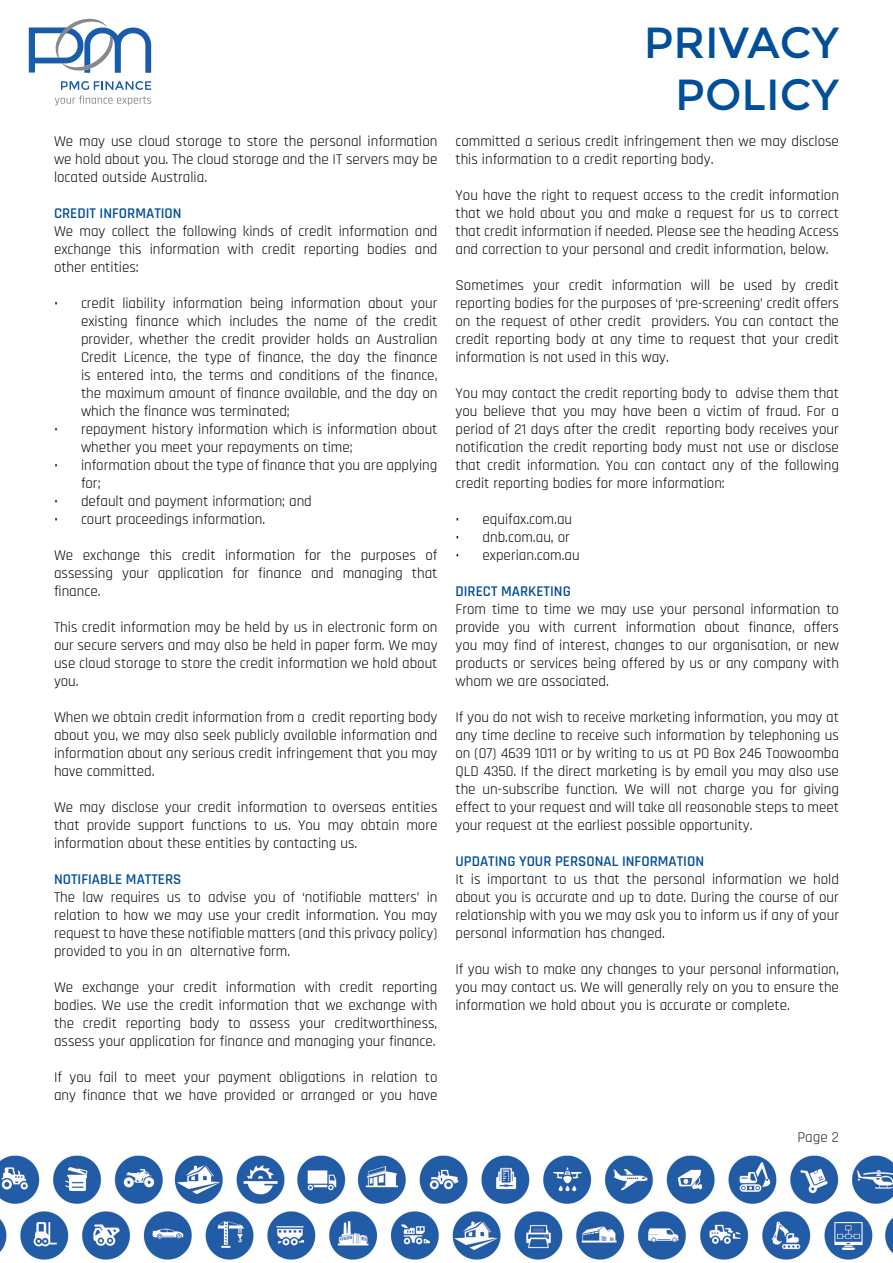
<style>
.page{position:relative;width:893px;height:1263px;background:#fff}
.page>*{position:absolute;margin:0;border:0;box-sizing:border-box;transform-origin:0 0}
.t1{font:43.5px "Montserrat";color:#014e99}
.t2{font:15px/18px "Rajdhani";color:#000;text-align:justify}
.t3{font:600 15px "Rajdhani";color:#014e99}
.t4{font:15px "Rajdhani";color:#231f20}
</style>
<div class="page">
<svg style="left:29px;top:18px;width:122px;height:55px"></svg>
<svg style="left:55px;top:81px;width:96px;height:25px"></svg>
<img style="left:0;top:1155px;width:893px;height:105px">
<p class="t2" style="left:54px;top:132px;width:385px">We may use cloud storage to store the personal information we hold about you. The cloud storage and the IT servers may be located outside Australia.</p>
<p class="t3" style="left:54px;top:204px;width:129px">CREDIT INFORMATION</p>
<p class="t2" style="left:54px;top:222px;width:385px">We may collect the following kinds of credit information and exchange this information with credit reporting bodies and other entities:</p>
<p class="t2" style="left:81px;top:294px;width:358px;text-indent:-27px">• credit liability information being information about your existing finance which includes the name of the credit provider, whether the credit provider holds an Australian Credit Licence, the type of finance, the day the finance is entered into, the terms and conditions of the finance, the maximum amount of finance available, and the day on which the finance was terminated;</p>
<p class="t2" style="left:81px;top:420px;width:358px;text-indent:-27px">• repayment history information which is information about whether you meet your repayments on time;</p>
<p class="t2" style="left:81px;top:456px;width:358px;text-indent:-27px">• information about the type of finance that you are applying for;</p>
<p class="t2" style="left:54px;top:492px;width:259px">• default and payment information; and</p>
<p class="t2" style="left:54px;top:510px;width:213px">• court proceedings information.</p>
<p class="t2" style="left:54px;top:546px;width:385px">We exchange this credit information for the purposes of assessing your application for finance and managing that finance.</p>
<p class="t2" style="left:54px;top:618px;width:385px">This credit information may be held by us in electronic form on our secure servers and may also be held in paper form. We may use cloud storage to store the credit information we hold about you.</p>
<p class="t2" style="left:54px;top:708px;width:385px">When we obtain credit information from a credit reporting body about you, we may also seek publicly available information and information about any serious credit infringement that you may have committed.</p>
<p class="t2" style="left:54px;top:798px;width:385px">We may disclose your credit information to overseas entities that provide support functions to us. You may obtain more information about these entities by contacting us.</p>
<p class="t3" style="left:54px;top:870px;width:129px">NOTIFIABLE MATTERS</p>
<p class="t2" style="left:54px;top:888px;width:385px">The law requires us to advise you of ‘notifiable matters’ in relation to how we may use your credit information. You may request to have these notifiable matters (and this privacy policy) provided to you in an alternative form.</p>
<p class="t2" style="left:54px;top:978px;width:385px">We exchange your credit information with credit reporting bodies. We use the credit information that we exchange with the credit reporting body to assess your creditworthiness, assess your application for finance and managing your finance.</p>
<p class="t2" style="left:54px;top:1068px;width:385px">If you fail to meet your payment obligations in relation to any finance that we have provided or arranged or you have</p>
<p class="t1" style="left:644px;top:17px;width:197px">PRIVACY</p>
<p class="t1" style="left:675px;top:70px;width:165px">POLICY</p>
<p class="t2" style="left:455px;top:132px;width:385px">committed a serious credit infringement then we may disclose this information to a credit reporting body.</p>
<p class="t2" style="left:455px;top:186px;width:385px">You have the right to request access to the credit information that we hold about you and make a request for us to correct that credit information if needed. Please see the heading Access and correction to your personal and credit information, below.</p>
<p class="t2" style="left:455px;top:276px;width:385px">Sometimes your credit information will be used by credit reporting bodies for the purposes of ‘pre-screening’ credit offers on the request of other credit providers. You can contact the credit reporting body at any time to request that your credit information is not used in this way.</p>
<p class="t2" style="left:455px;top:384px;width:385px">You may contact the credit reporting body to advise them that you believe that you may have been a victim of fraud. For a period of 21 days after the credit reporting body receives your notification the credit reporting body must not use or disclose that credit information. You can contact any of the following credit reporting bodies for more information:</p>
<p class="t2" style="left:455px;top:510px;width:118px">• equifax.com.au</p>
<p class="t2" style="left:455px;top:528px;width:116px">• dnb.com.au, or</p>
<p class="t2" style="left:455px;top:546px;width:126px">• experian.com.au</p>
<p class="t3" style="left:455px;top:582px;width:117px">DIRECT MARKETING</p>
<p class="t2" style="left:455px;top:600px;width:385px">From time to time we may use your personal information to provide you with current information about finance, offers you may find of interest, changes to our organisation, or new products or services being offered by us or any company with whom we are associated.</p>
<p class="t2" style="left:455px;top:708px;width:385px">If you do not wish to receive marketing information, you may at any time decline to receive such information by telephoning us on (07) 4639 1011 or by writing to us at PO Box 246 Toowoomba QLD 4350. If the direct marketing is by email you may also use the un-subscribe function. We will not charge you for giving effect to your request and will take all reasonable steps to meet your request at the earliest possible opportunity.</p>
<p class="t3" style="left:455px;top:852px;width:250px">UPDATING YOUR PERSONAL INFORMATION</p>
<p class="t2" style="left:455px;top:870px;width:385px">It is important to us that the personal information we hold about you is accurate and up to date. During the course of our relationship with you we may ask you to inform us if any of your personal information has changed.</p>
<p class="t2" style="left:455px;top:960px;width:385px">If you wish to make any changes to your personal information, you may contact us. We will generally rely on you to ensure the information we hold about you is accurate or complete.</p>
<p class="t4" style="left:797px;top:1129px;width:43px">Page 2</p>
</div>
